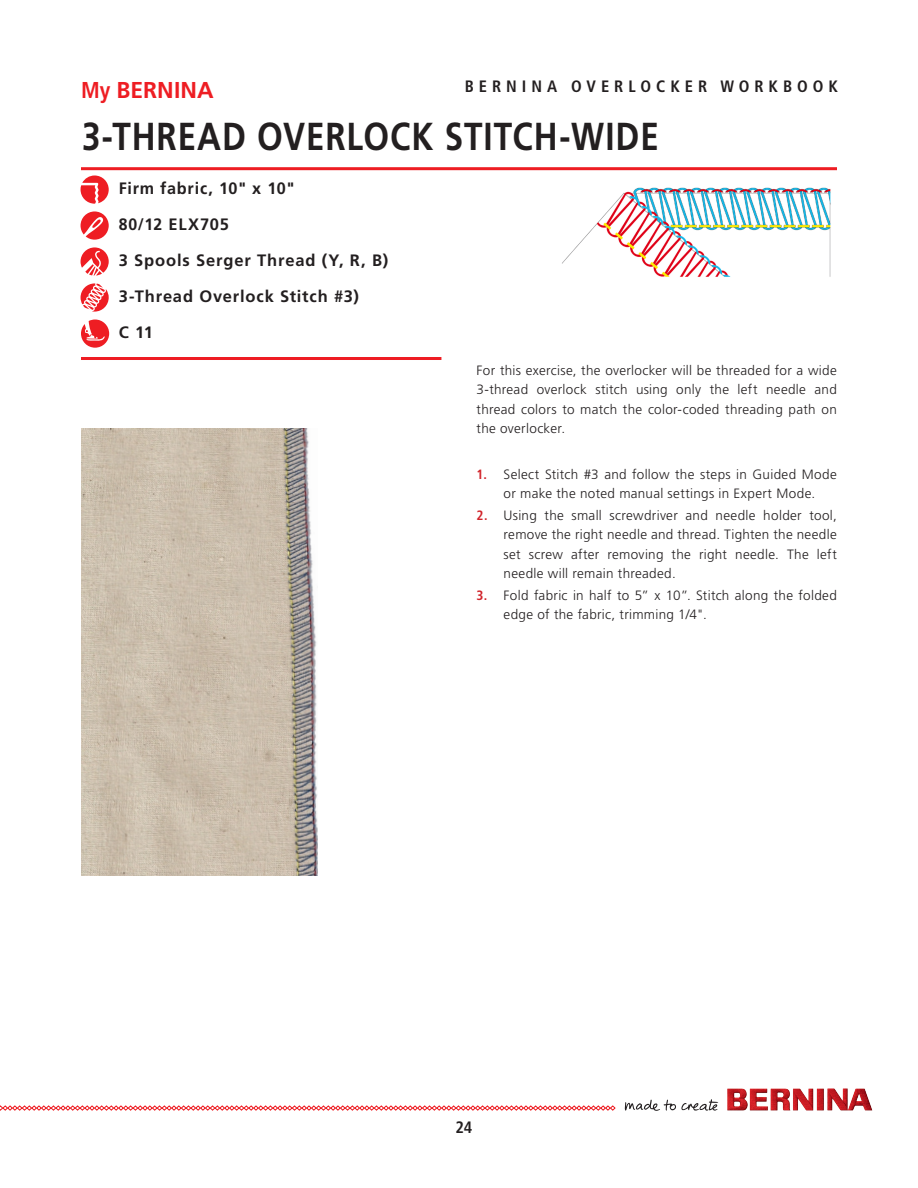
<style>
.page{position:relative;width:918px;height:1188px;background:#fff}
.page>*{position:absolute;margin:0;border:0;box-sizing:border-box;transform-origin:0 0}
.Page_titles{font:700 39px "Frutiger LT Std";letter-spacing:.025em;color:#231f20;scale:.85 1}
.t1{font:700 22.95px "Frutiger LT Std";letter-spacing:.005em;color:#ee1d23}
.Icon_Supplies{font:700 16.5px "Frutiger LT Std";letter-spacing:.05em;color:#231f20}
.t2{font:700 condensed 16.5px "Frutiger LT Std";letter-spacing:.3em;color:#231f20}
.Supplies{font:700 16.5px "Frutiger LT Std";letter-spacing:.045em;color:#231f20}
.Icon_Supplies-2{font:700 16.5px "Frutiger LT Std";letter-spacing:.05em;color:#231f20;scale:.96 1}
.Body_Text_Indents{font:300 13.5px/19.5px "Frutiger LT Std";letter-spacing:.025em;color:#231f20;text-align:justify}
.s1{font-stretch:condensed}
.s2{font-weight:700;font-stretch:condensed;color:#d1232a}
</style>
<div class="page">
<svg style="left:0;top:1105px;width:616px;height:6px"></svg>
<svg style="left:625px;top:1099px;width:93px;height:12px"></svg>
<img style="left:727px;top:1089px;width:145px;height:21px">
<hr style="left:81px;top:357px;width:360px;height:3px;background:#ee1d23">
<img style="left:81px;top:428px;width:236px;height:448px">
<hr style="left:81px;top:167px;width:756px;height:3px;background:#ee1d23">
<img style="left:562px;top:188px;width:269px;height:89px">
<svg style="left:81px;top:211px;width:28px;height:29px"></svg>
<svg style="left:81px;top:176px;width:28px;height:28px"></svg>
<svg style="left:81px;top:247px;width:28px;height:29px"></svg>
<svg style="left:81px;top:283px;width:28px;height:29px"></svg>
<svg style="left:81px;top:320px;width:28px;height:28px"></svg>
<h2 class="t1" style="left:81px;top:77px;width:134px"><span class="s1">My</span> BERNINA</h2>
<p class="t2" style="left:465px;top:77px;width:375px">BERNINA OVERLOCKER WORKBOOK</p>
<p class="Page_titles" style="left:82px;top:114px;width:680px">3-THREAD OVERLOCK STITCH-WIDE</p>
<p class="Supplies" style="left:119px;top:179px;width:177px">Firm fabric, 10" x 10"</p>
<p class="Icon_Supplies-2" style="left:119px;top:215px;width:117px">80/12 ELX705</p>
<p class="Icon_Supplies" style="left:119px;top:251px;width:271px">3 Spools Serger Thread (Y, R, B)</p>
<p class="Icon_Supplies" style="left:119px;top:287px;width:242px">3-Thread Overlock Stitch #3)</p>
<p class="Icon_Supplies" style="left:119px;top:323px;width:36px">C 11</p>
<p class="Body_Text_Indents" style="left:477px;top:360px;width:362px">For this exercise, the overlocker will be threaded for a wide 3-thread overlock stitch using only the left needle and thread colors to match the color-coded threading path on the overlocker.</p>
<p class="Body_Text_Indents" style="left:477px;top:464px;width:362px;text-align:center"><span class="s2">1.</span> Select Stitch #3 and follow the steps in Guided Mode or make the noted manual settings in Expert Mode.</p>
<p class="Body_Text_Indents" style="left:504px;top:506px;width:335px;text-indent:-27px"><span class="s2">2.</span> Using the small screwdriver and needle holder tool, remove the right needle and thread. Tighten the needle set screw after removing the right needle. The left needle will remain threaded.</p>
<p class="Body_Text_Indents" style="left:504px;top:586px;width:335px;text-indent:-27px"><span class="s2">3.</span> Fold fabric in half to 5” x 10”. Stitch along the folded edge of the fabric, trimming 1/4".</p>
<p class="t2" style="left:455px;top:1117px;width:19px">24</p>
</div>
